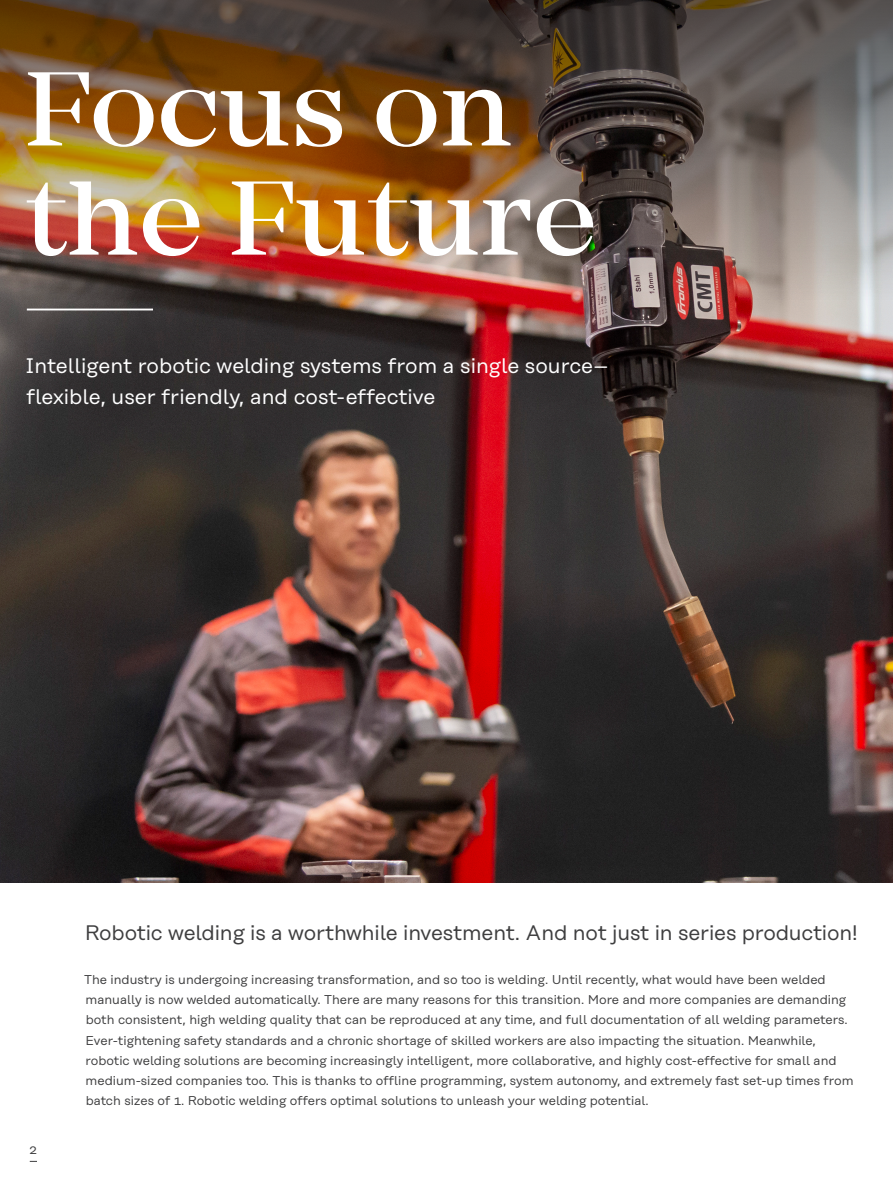
<style>
.page{position:relative;width:893px;height:1191px;background:#fff}
.page>*{position:absolute;margin:0;border:0;box-sizing:border-box;transform-origin:0 0}
.t1{font:500 109.2px/109.2px "Mirador";color:#fff}
.t2{font:21px/31.5px "Rational Text";color:#fff}
.t3{font:21px "Rational Text";letter-spacing:-.01em;color:#3e3e3f}
.t4{font:12.75px/20.2px "Rational Text";color:#3e3e3f}
</style>
<div class="page">
<img style="left:0;top:300px;width:893px;height:582px">
<img style="left:0;top:0;width:893px;height:300px">
<hr style="left:27px;top:308px;width:126px;height:2px;background:#fff">
<h1 class="t1" style="left:25px;top:55px;width:573px">Focus on the Future</h1>
<h2 class="t2" style="left:26px;top:349px;width:584px">Intelligent robotic welding systems from a single source– flexible, user friendly, and cost-effective</h2>
<p class="t4" style="left:30px;top:1139px;width:9px">2</p>
<h2 class="t3" style="left:85px;top:920px;width:774px">Robotic welding is a worthwhile investment. And not just in series production!</h2>
<p class="t4" style="left:84px;top:969px;width:771px">The industry is undergoing increasing transformation, and so too is welding. Until recently, what would have been welded manually is now welded automatically. There are many reasons for this transition. More and more companies are demanding both consistent, high welding quality that can be reproduced at any time, and full documentation of all welding parameters.<br>Ever-tightening safety standards and a chronic shortage of skilled workers are also impacting the situation. Meanwhile, robotic welding solutions are becoming increasingly intelligent, more collaborative, and highly cost-effective for small and medium-sized companies too. This is thanks to offline programming, system autonomy, and extremely fast set-up times from batch sizes of 1. Robotic welding offers optimal solutions to unleash your welding potential.</p>
</div>
